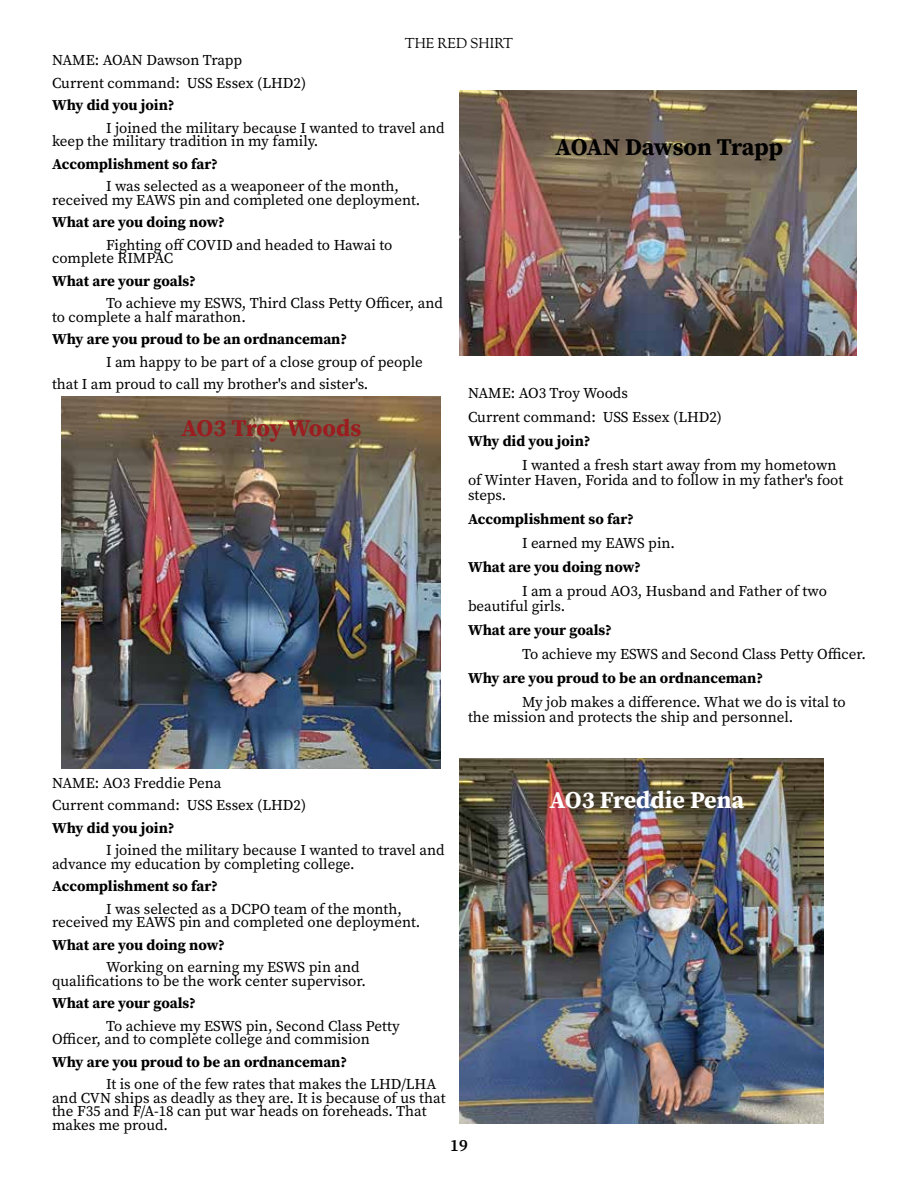
<style>
.page{position:relative;width:918px;height:1188px;background:#fff}
.page>*{position:absolute;margin:0;border:0;box-sizing:border-box;transform-origin:0 0}
.t1{font:700 24px "Source Serif Pro";letter-spacing:-.02em;color:#000}
.t2{font:700 24px "Source Serif Pro";color:#fff}
.t3{font:700 24px "Source Serif Pro";letter-spacing:-.01em;color:#9c1c1f}
.t4{font:600 16.95px "Source Serif Pro";color:#000}
.t5{font:15px/13.5px "Source Serif Pro";color:#000}
.t6{font:700 15px "Source Serif Pro";color:#000}
.t7{font:14.1px "OFL Goudy St M";color:#000}
</style>
<div class="page">
<img style="left:459px;top:90px;width:398px;height:266px">
<img style="left:61px;top:396px;width:380px;height:373px">
<img style="left:459px;top:759px;width:365px;height:365px">
<p class="t7" style="left:405px;top:34px;width:110px">THE RED SHIRT</p>
<p class="t5" style="left:52px;top:49px;width:256px;line-height:22.5px">NAME: AOAN Dawson Trapp<br>Current command: USS Essex (LHD2)</p>
<p class="t6" style="left:52px;top:95px;width:124px">Why did you join?</p>
<p class="t5" style="left:52px;top:121px;width:394px;text-indent:54px">I joined the military because I wanted to travel and keep the military tradition in my family.</p>
<p class="t6" style="left:52px;top:154px;width:167px">Accomplishment so far?</p>
<p class="t5" style="left:52px;top:180px;width:370px;text-indent:54px">I was selected as a weaponeer of the month, received my EAWS pin and completed one deployment.</p>
<p class="t6" style="left:52px;top:212px;width:174px">What are you doing now?</p>
<p class="t5" style="left:52px;top:238px;width:342px;text-indent:54px">Fighting off COVID and headed to Hawai to complete RIMPAC</p>
<p class="t6" style="left:52px;top:271px;width:145px">What are your goals?</p>
<p class="t5" style="left:52px;top:297px;width:393px;text-indent:54px">To achieve my ESWS, Third Class Petty Officer, and to complete a half marathon.</p>
<p class="t6" style="left:52px;top:329px;width:297px">Why are you proud to be an ordnanceman?</p>
<p class="t5" style="left:52px;top:351px;width:372px;line-height:22.5px;text-indent:54px">I am happy to be part of a close group of people that I am proud to call my brother's and sister's.</p>
<h1 class="t3" style="left:181px;top:412px;width:182px">AO3 Troy Woods</h1>
<p class="t5" style="left:52px;top:771px;width:256px;line-height:22.5px">NAME: AO3 Freddie Pena<br>Current command: USS Essex (LHD2)</p>
<p class="t6" style="left:52px;top:817px;width:124px">Why did you join?</p>
<p class="t5" style="left:52px;top:843px;width:394px;text-indent:54px">I joined the military because I wanted to travel and advance my education by completing college.</p>
<p class="t6" style="left:52px;top:876px;width:167px">Accomplishment so far?</p>
<p class="t5" style="left:52px;top:902px;width:370px;text-indent:54px">I was selected as a DCPO team of the month, received my EAWS pin and completed one deployment.</p>
<p class="t6" style="left:52px;top:934px;width:174px">What are you doing now?</p>
<p class="t5" style="left:52px;top:960px;width:315px;text-indent:54px">Working on earning my ESWS pin and qualifications to be the work center supervisor.</p>
<p class="t6" style="left:52px;top:993px;width:145px">What are your goals?</p>
<p class="t5" style="left:52px;top:1019px;width:349px;text-indent:54px">To achieve my ESWS pin, Second Class Petty<br>Officer, and to complete college and commision</p>
<p class="t6" style="left:52px;top:1051px;width:297px">Why are you proud to be an ordnanceman?</p>
<p class="t5" style="left:52px;top:1077px;width:395px;text-indent:54px">It is one of the few rates that makes the LHD/LHA and CVN ships as deadly as they are. It is because of us that the F35 and F/A-18 can put war heads on foreheads. That makes me proud.</p>
<h1 class="t1" style="left:555px;top:131px;width:230px">AOAN Dawson Trapp</h1>
<p class="t5" style="left:468px;top:381px;width:256px;line-height:24px">NAME: AO3 Troy Woods<br>Current command: USS Essex (LHD2)</p>
<p class="t6" style="left:468px;top:431px;width:124px">Why did you join?</p>
<p class="t5" style="left:468px;top:458px;width:377px;line-height:15px;text-indent:54px">I wanted a fresh start away from my hometown of Winter Haven, Forida and to follow in my father's foot steps.</p>
<p class="t6" style="left:468px;top:509px;width:167px">Accomplishment so far?</p>
<p class="t5" style="left:522px;top:536px;width:155px">I earned my EAWS pin.</p>
<p class="t6" style="left:468px;top:557px;width:174px">What are you doing now?</p>
<p class="t5" style="left:468px;top:584px;width:360px;line-height:15px;text-indent:54px">I am a proud AO3, Husband and Father of two beautiful girls.</p>
<p class="t6" style="left:468px;top:620px;width:145px">What are your goals?</p>
<p class="t5" style="left:522px;top:647px;width:345px">To achieve my ESWS and Second Class Petty Officer.</p>
<p class="t6" style="left:468px;top:668px;width:297px">Why are you proud to be an ordnanceman?</p>
<p class="t5" style="left:468px;top:695px;width:379px;line-height:15px;text-indent:54px">My job makes a difference. What we do is vital to the mission and protects the ship and personnel.</p>
<h1 class="t2" style="left:549px;top:783px;width:196px">AO3 Freddie Pena</h1>
<p class="t4" style="left:450px;top:1133px;width:19px">19</p>
</div>
